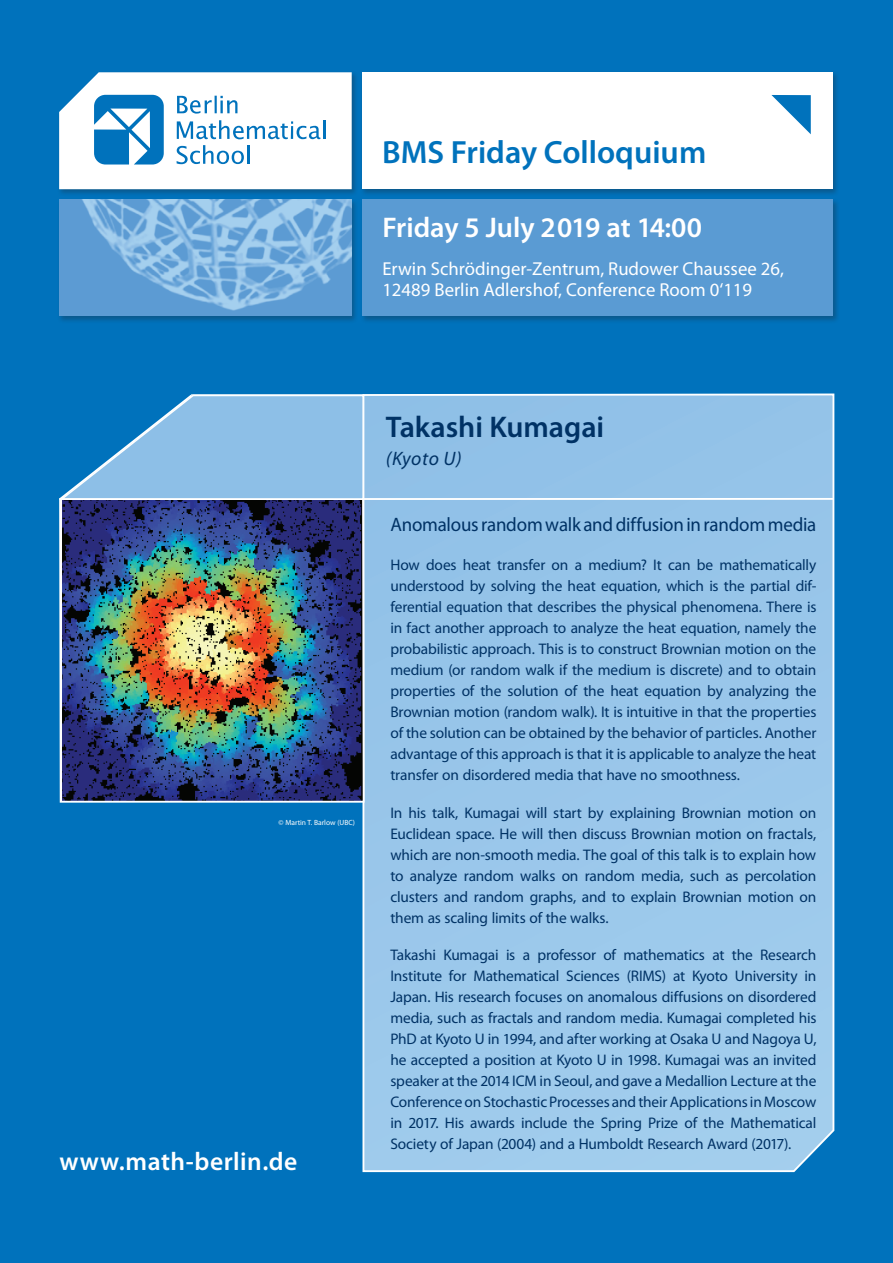
<style>
.page{position:relative;width:893px;height:1263px;background:#0072bc}
.page>*{position:absolute;margin:0;border:0;box-sizing:border-box;transform-origin:0 0}
.t1{font:600 32.25px "Myriad Pro";color:#0072bc}
.Name_40_pt{font:600 30px "Myriad Pro";color:#003265}
.t2{font:600 28.5px "Myriad Pro";color:#fff}
.t3{font:600 25.58px "Myriad Pro";letter-spacing:.02em;color:#fff}
.Head_30_pt{font:19.5px "Myriad Pro";letter-spacing:-.01em;color:#003265}
.Institution_30_pt_ku{font:italic 19.5px "Myriad Pro";letter-spacing:.025em;color:#003265}
.t4{font:18.75px/21px "Myriad Pro";color:#fff}
.Fließtext_23_pt{font:15.38px/21px "Myriad Pro";letter-spacing:-.01em;color:#003265;text-align:justify}
.Fließtext_23_pt-2{font:7.5px "Myriad Pro";color:#fff}
</style>
<div class="page">
<svg style="left:362px;top:393px;width:473px;height:780px;background:#99c6ea"></svg>
<hr style="left:59px;top:498px;width:774px;height:2px;background:#fff">
<div style="left:360px;top:71px;width:480px;height:126px;background:#231f20;opacity:.3"></div>
<div style="left:362px;top:72px;width:471px;height:117px;background:#fff"></div>
<div style="left:360px;top:199px;width:480px;height:125px;background:#231f20;opacity:.3"></div>
<div style="left:362px;top:200px;width:471px;height:116px;background:#5a9bd3"></div>
<div style="left:57px;top:71px;width:301px;height:126px;background:#231f20;opacity:.3"></div>
<svg style="left:771px;top:95px;width:40px;height:39px"></svg>
<div style="left:57px;top:199px;width:302px;height:125px;background:#231f20;opacity:.3"></div>
<svg style="left:59px;top:72px;width:293px;height:117px;background:#d2e6f3"></svg>
<img style="left:59px;top:200px;width:293px;height:116px">
<svg style="left:62px;top:393px;width:303px;height:103px"></svg>
<img style="left:59px;top:496px;width:306px;height:307px">
<p class="t1" style="left:382px;top:132px;width:326px">BMS Friday Colloquium</p>
<p class="t2" style="left:382px;top:209px;width:321px">Friday 5 July 2019 at 14:00</p>
<p class="t4" style="left:382px;top:257px;width:403px">Erwin Schrödinger-Zentrum, Rudower Chaussee 26,<br>12489 Berlin Adlershof, Conference Room 0‘119</p>
<p class="Fließtext_23_pt-2" style="left:279px;top:818px;width:78px">© Martin T. Barlow (UBC)</p>
<p class="t3" style="left:59px;top:1145px;width:240px">www.math-berlin.de</p>
<p class="Name_40_pt" style="left:386px;top:408px;width:220px">Takashi Kumagai</p>
<p class="Institution_30_pt_ku" style="left:386px;top:446px;width:77px">(Kyoto U)</p>
<p class="Head_30_pt" style="left:390px;top:512px;width:427px">Anomalous random walk and diffusion in random media</p>
<p class="Fließtext_23_pt" style="left:390px;top:554px;width:428px">How does heat transfer on a medium? It can be mathematically understood by solving the heat equation, which is the partial dif&shy;ferential equation that describes the physical phenomena. There is in fact another approach to analyze the heat equation, namely the probabilistic approach. This is to construct Brownian motion on the medium (or random walk if the medium is discrete) and to obtain properties of the solution of the heat equation by analyzing the Brownian motion (random walk). It is intuitive in that the properties of the solution can be obtained by the behavior of particles. Another advantage of this approach is that it is applicable to analyze the heat transfer on disordered media that have no smoothness.</p>
<p class="Fließtext_23_pt" style="left:390px;top:802px;width:428px">In his talk, Kumagai will start by explaining Brownian motion on Euclidean space. He will then discuss Brownian motion on fractals, which are non-smooth media. The goal of this talk is to explain how to analyze random walks on random media, such as percolation clusters and random graphs, and to explain Brownian motion on them as scaling limits of the walks.</p>
<p class="Fließtext_23_pt" style="left:390px;top:944px;width:428px">Takashi Kumagai is a professor of mathematics at the Research Institute for Mathematical Sciences (RIMS) at Kyoto University in Japan. His research focuses on anomalous diffusions on disordered media, such as fractals and random media. Kumagai completed his PhD at Kyoto U in 1994, and after working at Osaka U and Nagoya U, he accepted a position at Kyoto U in 1998. Kumagai was an invited speaker at the 2014 ICM in Seoul, and gave a Medallion Lecture at the Conference on Stochastic Processes and their Applications in Moscow in 2017. His awards include the Spring Prize of the Mathematical Society of Japan (2004) and a Humboldt Research Award (2017).</p>
</div>
